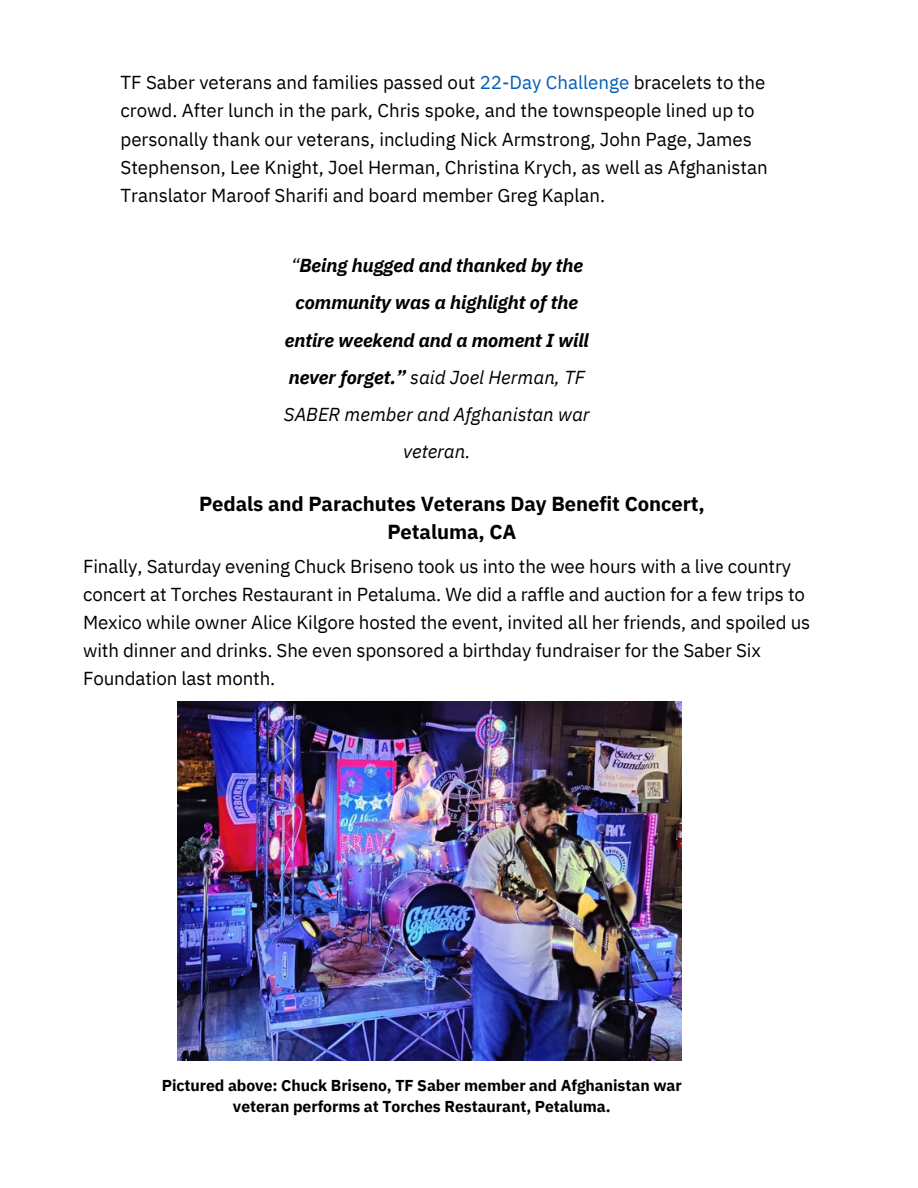
<style>
.page{position:relative;width:918px;height:1188px;background:#fff}
.page>*{position:absolute;margin:0;border:0;box-sizing:border-box;transform-origin:0 0}
.t1{font:700 20.25px/28.2px "IBM Plex Sans";letter-spacing:-.005em;color:#000;text-align:center}
.t2{font:18.75px/28.2px "IBM Plex Sans";letter-spacing:-.005em;color:#000}
.t3{font:italic 700 18.75px/37.2px "IBM Plex Sans";color:#000;text-align:center}
.t4{font:700 15.75px/21.3px "IBM Plex Sans";letter-spacing:-.005em;color:#000;text-align:center}
.s1{color:#045fb4}
.s2{font-weight:400}
</style>
<div class="page">
<img style="left:177px;top:702px;width:504px;height:358px">
<p class="t2" style="left:121px;top:68px;width:649px">TF Saber veterans and families passed out <span class="s1">22-Day Challenge</span> bracelets to the crowd. After lunch in the park, Chris spoke, and the townspeople lined up to personally thank our veterans, including Nick Armstrong, John Page, James Stephenson, Lee Knight, Joel Herman, Christina Krych, as well as Afghanistan Translator Maroof Sharifi and board member Greg Kaplan.</p>
<p class="t3" style="left:284px;top:247px;width:307px"><span class="s2">“</span>Being hugged and thanked by the community was a highlight of the entire weekend and a moment I will never forget.” <span class="s2">said Joel Herman, TF<br>SABER member and Afghanistan war veteran.</span></p>
<p class="t1" style="left:199px;top:489px;width:507px">Pedals and Parachutes Veterans Day Benefit Concert,<br>Petaluma, CA</p>
<p class="t2" style="left:83px;top:552px;width:729px">Finally, Saturday evening Chuck Briseno took us into the wee hours with a live country concert at Torches Restaurant in Petaluma. We did a raffle and auction for a few trips to Mexico while owner Alice Kilgore hosted the event, invited all her friends, and spoiled us with dinner and drinks. She even sponsored a birthday fundraiser for the Saber Six Foundation last month.</p>
<p class="t4" style="left:162px;top:1074px;width:522px">Pictured above: Chuck Briseno, TF Saber member and Afghanistan war veteran performs at Torches Restaurant, Petaluma.</p>
</div>
